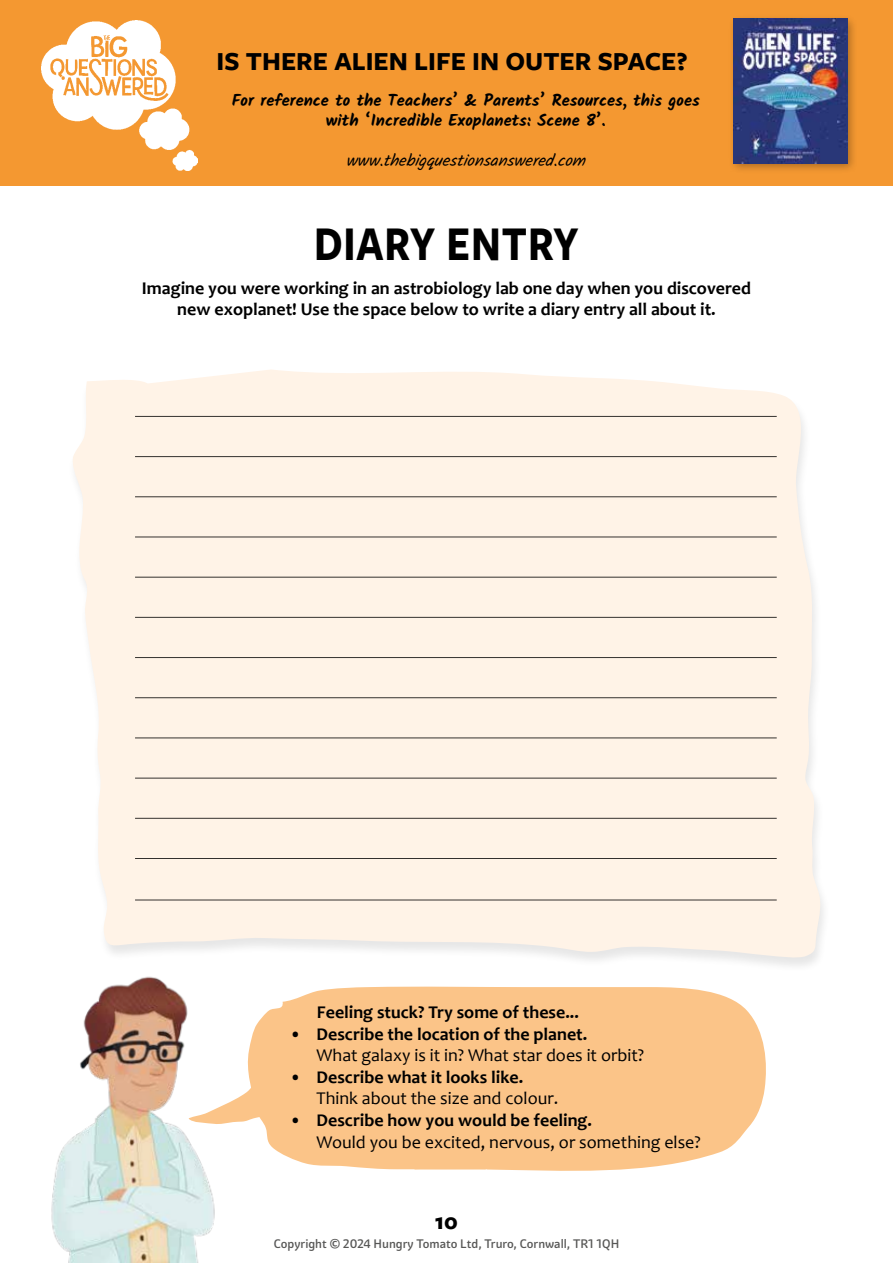
<style>
.page{position:relative;width:893px;height:1263px;background:#fff}
.page>*{position:absolute;margin:0;border:0;box-sizing:border-box;transform-origin:0 0}
.t1{font:700 50.4px "Freight Sans Pro";letter-spacing:.02em;color:#000;scale:.83 1}
.t2{font:700 27px "Freight Sans Pro";color:#000}
.t3{font:700 24px "Freight Sans Pro";color:#000}
.t4{font:700 18px/21.6px "Candara";color:#000;text-align:center}
.t5{font:18px "Candara";color:#000}
.t6{font:700 16.5px/19.8px "Kalam";color:#000;text-align:center}
.t7{font:italic 16.5px "Kalam";color:#000}
.t8{font:500 12px "Graviola Soft";color:#575756}
</style>
<div class="page">
<div style="left:0;top:0;width:893px;height:186px;background:#f49831"></div>
<div style="left:728px;top:14px;width:130px;height:160px;background:#000;opacity:.3"></div>
<img style="left:734px;top:19px;width:113px;height:144px">
<svg style="left:73px;top:369px;width:748px;height:590px;background:#fdf2e7"></svg>
<svg style="left:247px;top:986px;width:519px;height:185px;background:#fbc992"></svg>
<img style="left:51px;top:958px;width:178px;height:305px">
<svg style="left:189px;top:1078px;width:78px;height:47px"></svg>
<hr style="left:135px;top:416px;width:642px;height:1px;background:#000">
<hr style="left:135px;top:577px;width:642px;height:1px;background:#000">
<hr style="left:135px;top:737px;width:642px;height:1px;background:#000">
<hr style="left:135px;top:456px;width:642px;height:1px;background:#000">
<hr style="left:135px;top:617px;width:642px;height:1px;background:#000">
<hr style="left:135px;top:778px;width:642px;height:1px;background:#000">
<hr style="left:135px;top:496px;width:642px;height:1px;background:#000">
<hr style="left:135px;top:657px;width:642px;height:1px;background:#000">
<hr style="left:135px;top:818px;width:642px;height:1px;background:#000">
<hr style="left:135px;top:537px;width:642px;height:1px;background:#000">
<hr style="left:135px;top:697px;width:642px;height:1px;background:#000">
<hr style="left:135px;top:858px;width:642px;height:1px;background:#000">
<hr style="left:135px;top:900px;width:642px;height:1px;background:#000">
<img style="left:41px;top:20px;width:157px;height:150px">
<h2 class="t2" style="left:217px;top:43px;width:473px">IS THERE ALIEN LIFE IN OUTER SPACE?</h2>
<p class="t6" style="left:232px;top:91px;width:470px">For reference to the Teachers’ &amp; Parents’ Resources, this goes with ‘Incredible Exoplanets: Scene 8’.</p>
<p class="t7" style="left:346px;top:149px;width:245px">www.thebigquestionsanswered.com</p>
<h1 class="t1" style="left:314px;top:209px;width:321px">DIARY ENTRY</h1>
<p class="t4" style="left:142px;top:277px;width:611px">Imagine you were working in an astrobiology lab one day when you discovered new exoplanet! Use the space below to write a diary entry all about it.</p>
<p class="t4" style="left:317px;top:1001px;width:263px">Feeling stuck? Try some of these...</p>
<p class="t4" style="left:290px;top:1023px;width:299px">• Describe the location of the planet.</p>
<p class="t5" style="left:317px;top:1044px;width:329px">What galaxy is it in? What star does it orbit?</p>
<p class="t4" style="left:290px;top:1066px;width:235px">• Describe what it looks like.</p>
<p class="t5" style="left:317px;top:1088px;width:243px">Think about the size and colour.</p>
<p class="t4" style="left:290px;top:1109px;width:304px">• Describe how you would be feeling.</p>
<p class="t5" style="left:317px;top:1131px;width:386px">Would you be excited, nervous, or something else?</p>
<h3 class="t3" style="left:435px;top:1205px;width:25px">10</h3>
<p class="t8" style="left:274px;top:1236px;width:347px">Copyright © 2024 Hungry Tomato Ltd, Truro, Cornwall, TR1 1QH</p>
</div>
